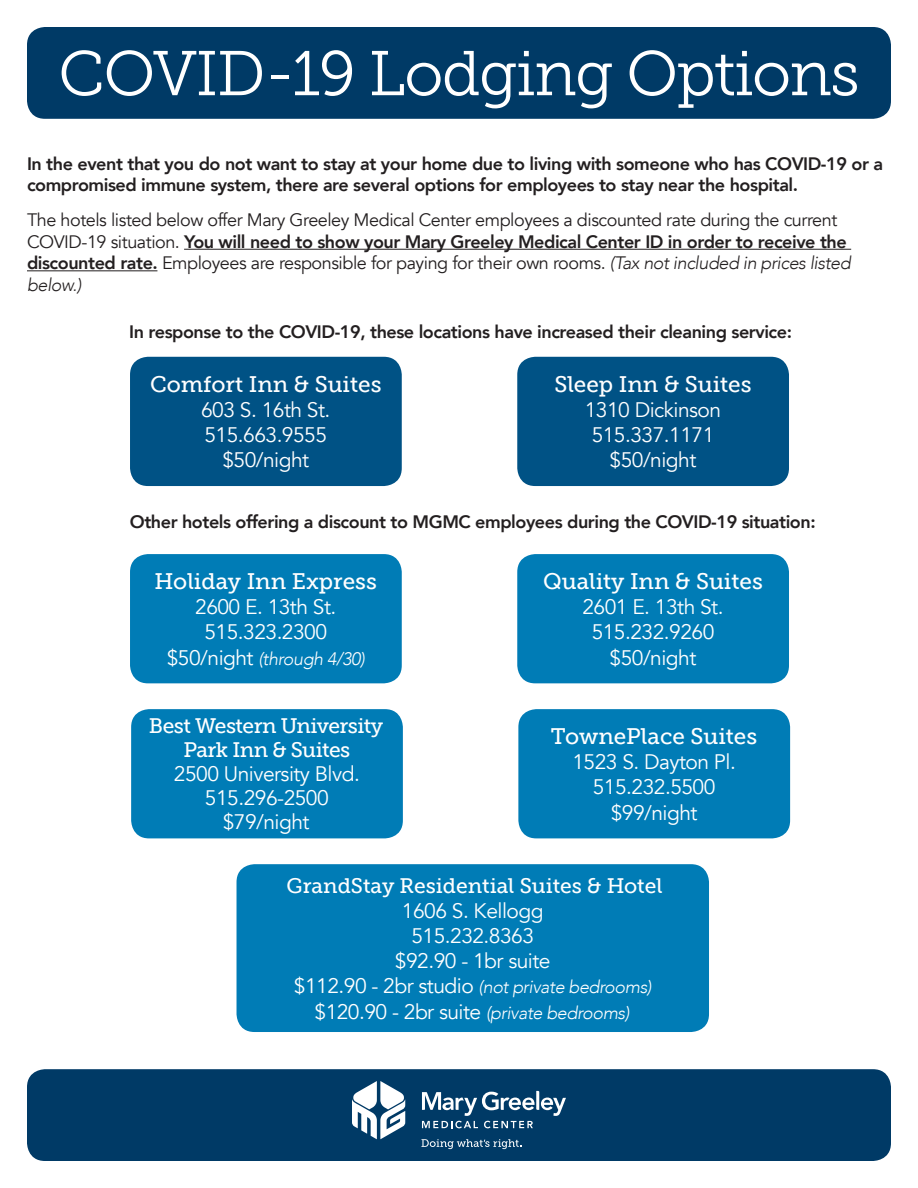
<style>
.page{position:relative;width:918px;height:1188px;background:#fff}
.page>*{position:absolute;margin:0;border:0;box-sizing:border-box;transform-origin:0 0}
.t1{font:63px "Museo Slab 300";letter-spacing:-.025em;color:#fff}
.t2{font:22.5px "Museo Slab 500";color:#fff}
.t3{font:21px "Avenir LT Com";letter-spacing:-.025em;color:#fff}
.t4{font:21px/24px "Museo Slab 500";letter-spacing:-.025em;color:#fff;text-align:center}
.t5{font:21px "Museo Slab 500";color:#fff}
.t6{font:800 18px/21.6px "Avenir LT Com";letter-spacing:-.025em;color:#231f20}
.t7{font:18px/21.6px "Avenir LT Com";letter-spacing:-.025em;color:#231f20}
.t8{font:italic 300 18px "Avenir LT Com";letter-spacing:-.025em;color:#fff}
.s1{font-weight:800}
.s2{font-weight:300;font-style:italic}
.s3{font-weight:400;font-style:normal;font-size:21px}
</style>
<div class="page">
<div style="left:27px;top:27px;width:864px;height:92px;background:#003a66;border-radius:18px"></div>
<hr style="left:184px;top:249px;width:667px;height:1px;background:#231f20">
<hr style="left:27px;top:270px;width:130px;height:1px;background:#231f20">
<div style="left:130px;top:357px;width:272px;height:129px;background:#005285;border-radius:18px"></div>
<div style="left:517px;top:357px;width:272px;height:129px;background:#005285;border-radius:18px"></div>
<div style="left:517px;top:554px;width:272px;height:129px;background:#007cb6;border-radius:18px"></div>
<div style="left:130px;top:554px;width:272px;height:129px;background:#007cb6;border-radius:18px"></div>
<div style="left:518px;top:709px;width:272px;height:129px;background:#007cb6;border-radius:18px"></div>
<div style="left:131px;top:709px;width:272px;height:129px;background:#007cb6;border-radius:18px"></div>
<div style="left:237px;top:864px;width:472px;height:168px;background:#007cb6;border-radius:18px"></div>
<div style="left:27px;top:1069px;width:864px;height:92px;background:#003a66;border-radius:18px"></div>
<svg style="left:421px;top:1139px;width:100px;height:10px"></svg>
<svg style="left:422px;top:1091px;width:144px;height:37px"></svg>
<svg style="left:352px;top:1081px;width:53px;height:58px"></svg>
<p class="t1" style="left:58px;top:39px;width:803px">COVID-19 Lodging Options</p>
<p class="t6" style="left:27px;top:153px;width:858px">In the event that you do not want to stay at your home due to living with someone who has COVID-19 or a compromised immune system, there are several options for employees to stay near the hospital.</p>
<p class="t7" style="left:27px;top:210px;width:825px">The hotels listed below offer Mary Greeley Medical Center employees a discounted rate during the current COVID-19 situation. <span class="s1">You will need to show your Mary Greeley Medical Center ID in order to receive the discounted rate.</span> Employees are responsible for paying for their own rooms. <span class="s2">(Tax not included in prices listed below.)</span></p>
<p class="t6" style="left:129px;top:321px;width:664px">In response to the COVID-19, these locations have increased their cleaning service:</p>
<p class="t2" style="left:150px;top:371px;width:233px">Comfort Inn &amp; Suites</p>
<p class="t3" style="left:201px;top:397px;width:131px">603 S. 16th St.</p>
<p class="t3" style="left:204px;top:422px;width:124px">515.663.9555</p>
<p class="t3" style="left:222px;top:447px;width:88px">$50/night</p>
<p class="t2" style="left:554px;top:371px;width:199px">Sleep Inn &amp; Suites</p>
<p class="t3" style="left:585px;top:397px;width:138px">1310 Dickinson</p>
<p class="t3" style="left:592px;top:422px;width:124px">515.337.1171</p>
<p class="t3" style="left:610px;top:447px;width:88px">$50/night</p>
<p class="t6" style="left:130px;top:511px;width:687px">Other hotels offering a discount to MGMC employees during the COVID-19 situation:</p>
<p class="t2" style="left:155px;top:569px;width:224px">Holiday Inn Express</p>
<p class="t3" style="left:195px;top:594px;width:143px">2600 E. 13th St.</p>
<p class="t3" style="left:204px;top:620px;width:124px">515.323.2300</p>
<p class="t8" style="left:167px;top:648px;width:199px"><span class="s3">$50/night</span> (through 4/30)</p>
<p class="t4" style="left:149px;top:714px;width:236px">Best Western University<br>Park Inn &amp; Suites</p>
<p class="t3" style="left:174px;top:762px;width:187px">2500 University Blvd.</p>
<p class="t3" style="left:205px;top:786px;width:125px">515.296-2500</p>
<p class="t3" style="left:223px;top:810px;width:88px">$79/night</p>
<p class="t2" style="left:543px;top:569px;width:221px">Quality Inn &amp; Suites</p>
<p class="t3" style="left:582px;top:594px;width:143px">2601 E. 13th St.</p>
<p class="t3" style="left:592px;top:620px;width:124px">515.232.9260</p>
<p class="t3" style="left:610px;top:645px;width:88px">$50/night</p>
<p class="t2" style="left:551px;top:724px;width:208px">TownePlace Suites</p>
<p class="t3" style="left:572px;top:749px;width:165px">1523 S. Dayton Pl.</p>
<p class="t3" style="left:593px;top:775px;width:124px">515.232.5500</p>
<p class="t3" style="left:611px;top:800px;width:88px">$99/night</p>
<p class="t5" style="left:287px;top:874px;width:377px">GrandStay Residential Suites &amp; Hotel</p>
<p class="t3" style="left:402px;top:898px;width:143px">1606 S. Kellogg</p>
<p class="t3" style="left:411px;top:923px;width:124px">515.232.8363</p>
<p class="t3" style="left:395px;top:948px;width:157px">$92.90 - 1br suite</p>
<p class="t8" style="left:294px;top:977px;width:359px"><span class="s3">$112.90 - 2br studio</span> (not private bedrooms)</p>
<p class="t8" style="left:315px;top:1002px;width:316px"><span class="s3">$120.90 - 2br suite</span> (private bedrooms)</p>
</div>
